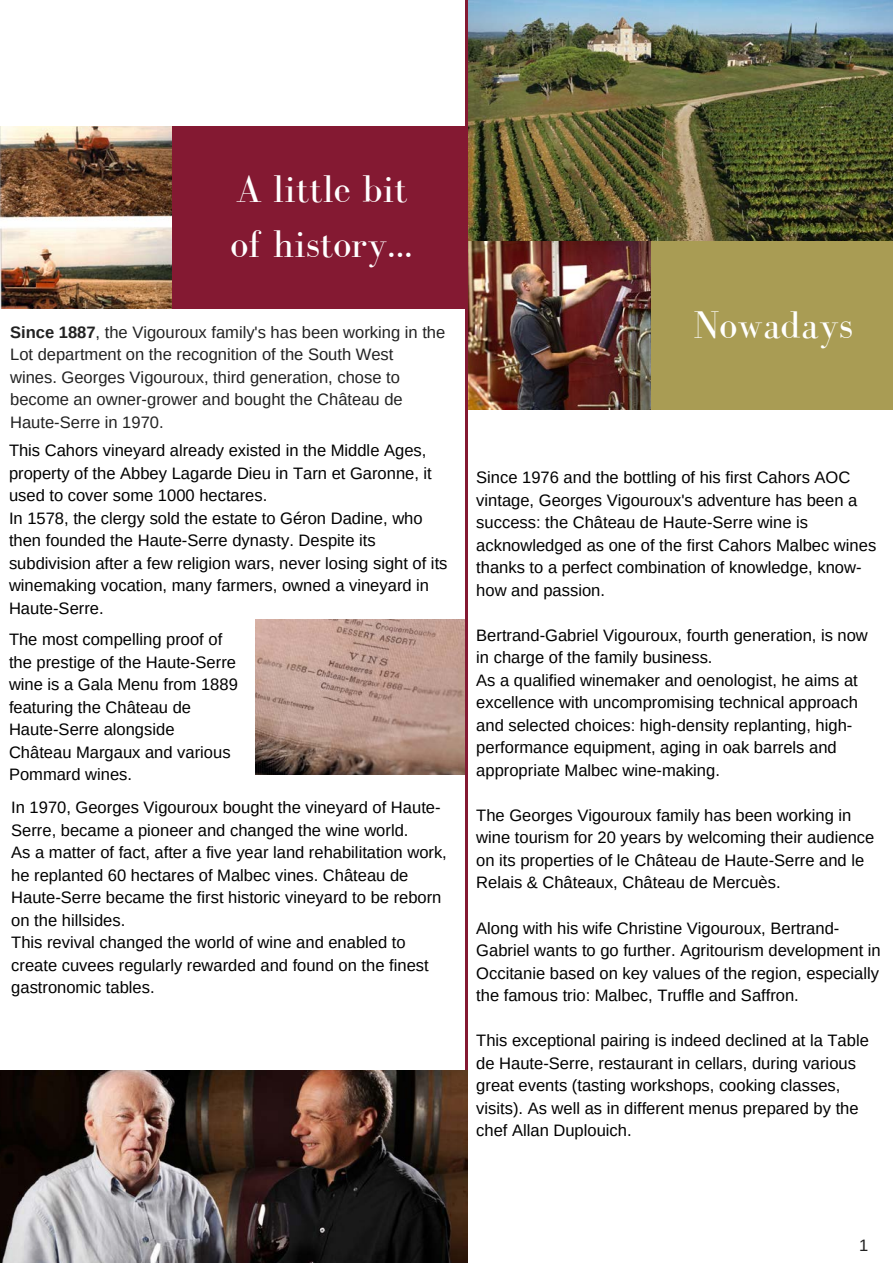
<style>
.page{position:relative;width:893px;height:1263px;background:#fff}
.page>*{position:absolute;margin:0;border:0;box-sizing:border-box;transform-origin:0 0}
.t1{font:39.75px/55.2px "Bodoni FLF";color:#fff}
.t2{font:16.5px/22.5px "Arimo";color:#000}
.t3{font:16.5px/22.5px "Arimo";color:#222}
.s1{font-weight:700}
</style>
<div class="page">
<img style="left:0;top:126px;width:172px;height:183px">
<div style="left:172px;top:126px;width:299px;height:183px;background:#841932"></div>
<img style="left:468px;top:241px;width:183px;height:169px">
<div style="left:651px;top:239px;width:242px;height:171px;background:#a99c54"></div>
<img style="left:256px;top:619px;width:209px;height:156px">
<img style="left:468px;top:0;width:425px;height:241px">
<hr style="left:465px;top:0;width:3px;height:1263px;background:#841932">
<img style="left:0;top:1071px;width:467px;height:192px">
<h1 class="t1" style="left:231px;top:161px;width:184px">A little bit of history...</h1>
<p class="t3" style="left:10px;top:321px;width:437px"><span class="s1">Since 1887</span>, the Vigouroux family's has been working in the</p>
<p class="t3" style="left:10px;top:343px;width:394px">Lot department on the recognition of the South West wines. Georges Vigouroux, third generation, chose to become an owner-grower and bought the Château de Haute-Serre in 1970.</p>
<p class="t2" style="left:9px;top:439px;width:440px">This Cahors vineyard already existed in the Middle Ages, property of the Abbey Lagarde Dieu in Tarn et Garonne, it used to cover some 1000 hectares.<br>In 1578, the clergy sold the estate to Géron Dadine, who then founded the Haute-Serre dynasty. Despite its subdivision after a few religion wars, never losing sight of its winemaking vocation, many farmers, owned a vineyard in Haute-Serre.</p>
<p class="t2" style="left:9px;top:628px;width:230px">The most compelling proof of the prestige of the Haute-Serre wine is a Gala Menu from 1889 featuring the Château de<br>Haute-Serre alongside<br>Château Margaux and various<br>Pommard wines.</p>
<p class="t2" style="left:11px;top:796px;width:437px">In 1970, Georges Vigouroux bought the vineyard of Haute-Serre, became a pioneer and changed the wine world.<br>As a matter of fact, after a five year land rehabilitation work, he replanted 60 hectares of Malbec vines. Château de Haute-Serre became the first historic vineyard to be reborn on the hillsides.<br>This revival changed the world of wine and enabled to create cuvees regularly rewarded and found on the finest gastronomic tables.</p>
<h1 class="t1" style="left:693px;top:297px;width:161px">Nowadays</h1>
<p class="t2" style="left:476px;top:466px;width:401px">Since 1976 and the bottling of his first Cahors AOC vintage, Georges Vigouroux's adventure has been a success: the Château de Haute-Serre wine is acknowledged as one of the first Cahors Malbec wines thanks to a perfect combination of knowledge, know&shy;how and passion.</p>
<p class="t2" style="left:476px;top:624px;width:393px">Bertrand-Gabriel Vigouroux, fourth generation, is now in charge of the family business.<br>As a qualified winemaker and oenologist, he aims at excellence with uncompromising technical approach and selected choices: high-density replanting, high&shy;performance equipment, aging in oak barrels and appropriate Malbec wine-making.</p>
<p class="t2" style="left:476px;top:804px;width:400px">The Georges Vigouroux family has been working in wine tourism for 20 years by welcoming their audience on its properties of le Château de Haute-Serre and le Relais &amp; Châteaux, Château de Mercuès.</p>
<p class="t2" style="left:476px;top:916px;width:406px">Along with his wife Christine Vigouroux, Bertrand-Gabriel wants to go further. Agritourism development in Occitanie based on key values of the region, especially the famous trio: Malbec, Truffle and Saffron.</p>
<p class="t2" style="left:476px;top:1029px;width:394px">This exceptional pairing is indeed declined at la Table de Haute-Serre, restaurant in cellars, during various great events (tasting workshops, cooking classes, visits). As well as in different menus prepared by the chef Allan Duplouich.</p>
<p class="t3" style="left:859px;top:1234px;width:11px">1</p>
</div>
